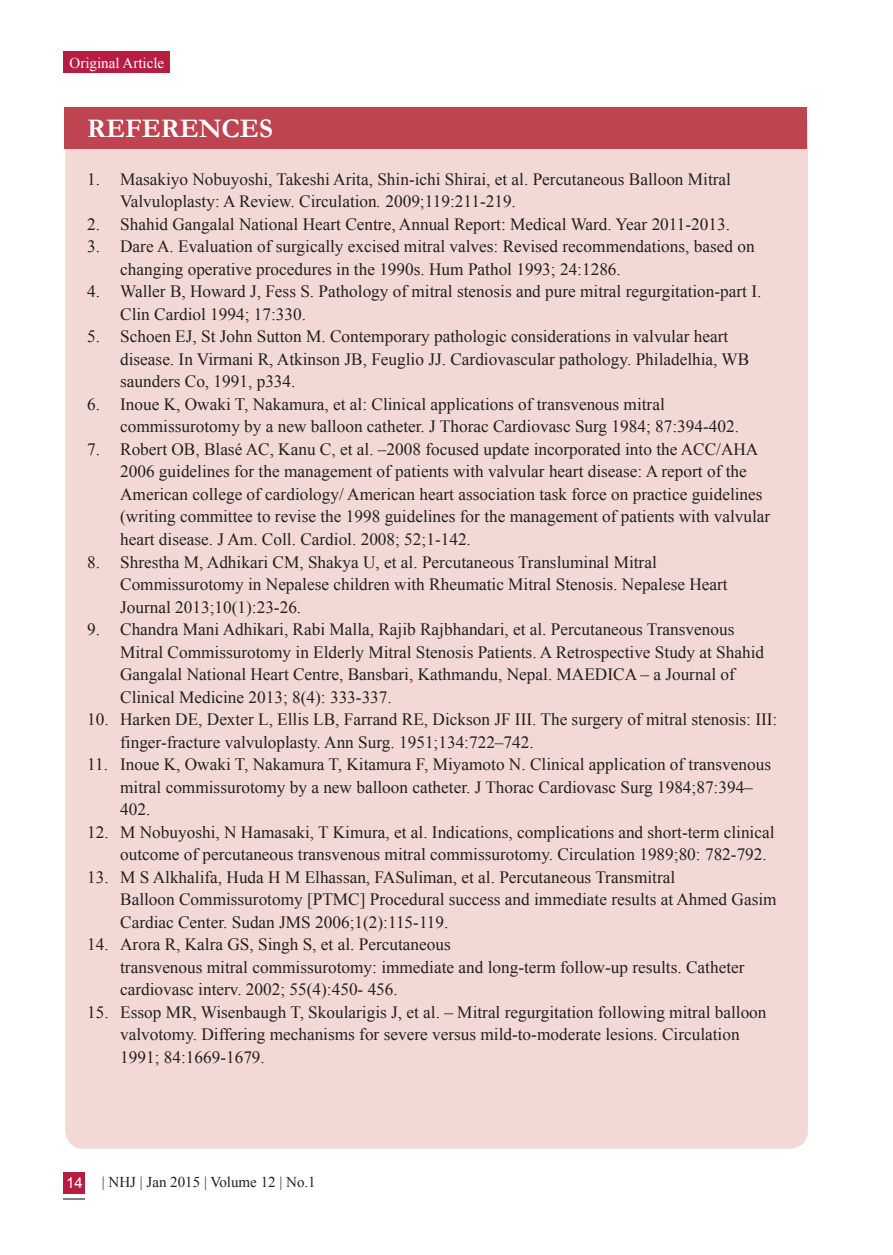
<style>
.page{position:relative;width:893px;height:1255px;background:#fff}
.page>*{position:absolute;margin:0;border:0;box-sizing:border-box;transform-origin:0 0}
.t1{font:700 27px "Garamond";color:#fff}
.t2{font:17.25px/22.5px "Times New Roman";color:#231f20}
.t3{font:15px "Times New Roman";color:#231f20}
.t4{font:15px "Times New Roman";color:#fff}
.t5{font:15px "Arial";color:#fff}
.s1{font-style:italic}
</style>
<div class="page">
<div style="left:64px;top:1171px;width:21px;height:22px;background:#b51e41"></div>
<hr style="left:64px;top:1197px;width:21px;height:2px;background:#808285">
<div style="left:64px;top:52px;width:106px;height:21px;background:#b51e41"></div>
<div style="left:65px;top:107px;width:743px;height:1041px;background:#f2d9d5;border-radius:18px"></div>
<div style="left:64px;top:107px;width:742px;height:42px;background:#be4452"></div>
<p class="t4" style="left:70px;top:52px;width:96px">Original Article</p>
<h1 class="t1" style="left:87px;top:110px;width:187px">REFERENCES</h1>
<p class="t2" style="left:120px;top:168px;width:612px;text-indent:-33px">1. Masakiyo Nobuyoshi, Takeshi Arita, Shin-ichi Shirai, et al. Percutaneous Balloon Mitral<br>Valvuloplasty: A Review. Circulation<span class="s1">.</span> 2009;119:211-219.</p>
<p class="t2" style="left:87px;top:213px;width:644px">2. Shahid Gangalal National Heart Centre, Annual Report: Medical Ward. Year 2011-2013.</p>
<p class="t2" style="left:120px;top:235px;width:636px;text-indent:-33px">3. Dare A. Evaluation of surgically excised mitral valves: Revised recommendations, based on changing operative procedures in the 1990s. Hum Pathol 1993; 24:1286.</p>
<p class="t2" style="left:120px;top:280px;width:643px;text-indent:-33px">4. Waller B, Howard J, Fess S. Pathology of mitral stenosis and pure mitral regurgitation-part I.<br>Clin Cardiol 1994; 17:330.</p>
<p class="t2" style="left:120px;top:325px;width:631px;text-indent:-33px">5. Schoen EJ, St John Sutton M. Contemporary pathologic considerations in valvular heart disease. In Virmani R, Atkinson JB, Feuglio JJ. Cardiovascular pathology. Philadelhia, WB saunders Co, 1991, p334.</p>
<p class="t2" style="left:120px;top:392px;width:620px;text-indent:-33px">6. Inoue K, Owaki T, Nakamura, et al: Clinical applications of transvenous mitral commissurotomy by a new balloon catheter. J Thorac Cardiovasc Surg 1984; 87:394-402.</p>
<p class="t2" style="left:120px;top:437px;width:652px;text-indent:-33px">7. Robert OB, Blasé AC, Kanu C, et al. –2008 focused update incorporated into the ACC/AHA 2006 guidelines for the management of patients with valvular heart disease: A report of the American college of cardiology/ American heart association task force on practice guidelines (writing committee to revise the 1998 guidelines for the management of patients with valvular heart disease. J Am. Coll. Cardiol. 2008; 52;1-142.</p>
<p class="t2" style="left:120px;top:550px;width:609px;text-indent:-33px">8. Shrestha M, Adhikari CM, Shakya U, et al. Percutaneous Transluminal Mitral<br>Commissurotomy in Nepalese children with Rheumatic Mitral Stenosis. Nepalese Heart<br>Journal 2013;10(1):23-26.</p>
<p class="t2" style="left:120px;top:617px;width:645px;text-indent:-33px">9. Chandra Mani Adhikari, Rabi Malla, Rajib Rajbhandari, et al. Percutaneous Transvenous Mitral Commissurotomy in Elderly Mitral Stenosis Patients. A Retrospective Study at Shahid Gangalal National Heart Centre, Bansbari, Kathmandu, Nepal. MAEDICA – a Journal of Clinical Medicine 2013; 8(4): 333-337.</p>
<p class="t2" style="left:120px;top:707px;width:659px;text-indent:-33px">10. Harken DE, Dexter L, Ellis LB, Farrand RE, Dickson JF III. The surgery of mitral stenosis: III: finger-fracture valvuloplasty. Ann Surg. 1951;134:722–742.</p>
<p class="t2" style="left:120px;top:752px;width:652px;text-indent:-33px">11. Inoue K, Owaki T, Nakamura T, Kitamura F, Miyamoto N. Clinical application of transvenous mitral commissurotomy by a new balloon catheter. J Thorac Cardiovasc Surg 1984;87:394–<br>402.</p>
<p class="t2" style="left:120px;top:820px;width:656px;text-indent:-33px">12. M Nobuyoshi, N Hamasaki, T Kimura, et al. Indications, complications and short-term clinical outcome of percutaneous transvenous mitral commissurotomy. Circulation 1989;80: 782-792.</p>
<p class="t2" style="left:120px;top:865px;width:658px;text-indent:-33px">13. M S Alkhalifa, Huda H M Elhassan, FASuliman, et al. Percutaneous Transmitral<br>Balloon Commissurotomy [PTMC] Procedural success and immediate results at Ahmed Gasim<br>Cardiac Center. Sudan JMS 2006;1(2):115-119.</p>
<p class="t2" style="left:120px;top:932px;width:626px;text-indent:-33px">14. Arora R, Kalra GS, Singh S, et al. Percutaneous<br>transvenous mitral commissurotomy: immediate and long-term follow-up results. Catheter cardiovasc interv. 2002; 55(4):450- 456.</p>
<p class="t2" style="left:120px;top:1000px;width:648px;text-indent:-33px">15. Essop MR, Wisenbaugh T, Skoularigis J, et al. – Mitral regurgitation following mitral balloon valvotomy. Differing mechanisms for severe versus mild-to-moderate lesions. Circulation<br>1991; 84:1669-1679.</p>
<p class="t5" style="left:66px;top:1172px;width:18px">14</p>
<p class="t3" style="left:102px;top:1171px;width:215px">| NHJ | Jan 2015 | Volume 12 | No.1</p>
</div>
